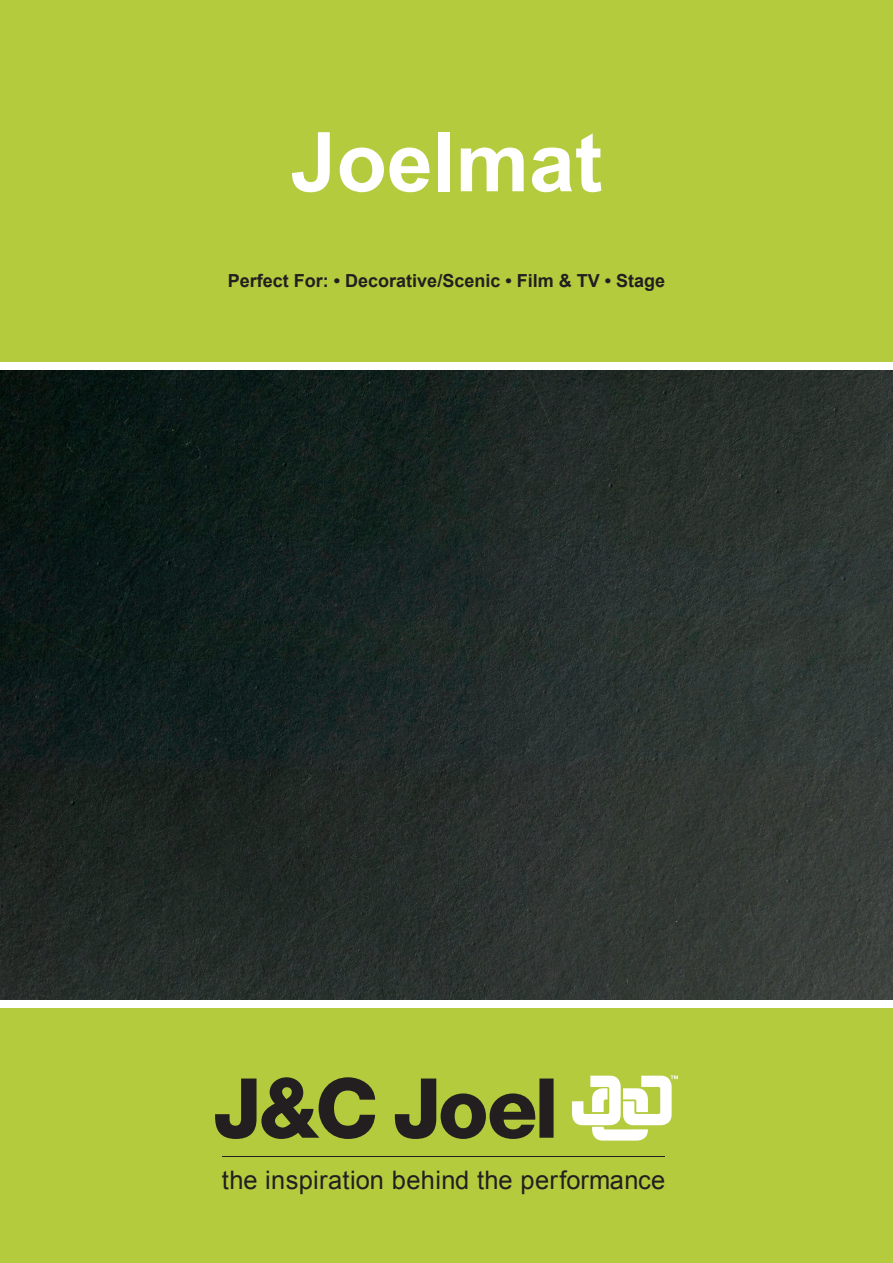
<style>
.page{position:relative;width:893px;height:1263px;background:#fff}
.page>*{position:absolute;margin:0;border:0;box-sizing:border-box;transform-origin:0 0}
.t1{font:700 82.5px "Arial";color:#fff}
.t2{font:25.5px "Arial";letter-spacing:.015em;color:#231f20}
.t3{font:700 18px "Arial";color:#231f20}
</style>
<div class="page">
<div style="left:0;top:0;width:893px;height:362px;background:#b4cb3e"></div>
<img style="left:0;top:371px;width:893px;height:629px">
<div style="left:0;top:1009px;width:893px;height:254px;background:#b4cb3e"></div>
<hr style="left:222px;top:1156px;width:442px;height:1px;background:#231f20">
<svg style="left:572px;top:1075px;width:106px;height:65px"></svg>
<svg style="left:215px;top:1077px;width:339px;height:62px"></svg>
<p class="t1" style="left:291px;top:108px;width:313px">Joelmat</p>
<p class="t3" style="left:228px;top:269px;width:439px">Perfect For: • Decorative/Scenic • Film &amp; TV • Stage</p>
<p class="t2" style="left:222px;top:1163px;width:445px">the inspiration behind the performance</p>
</div>
